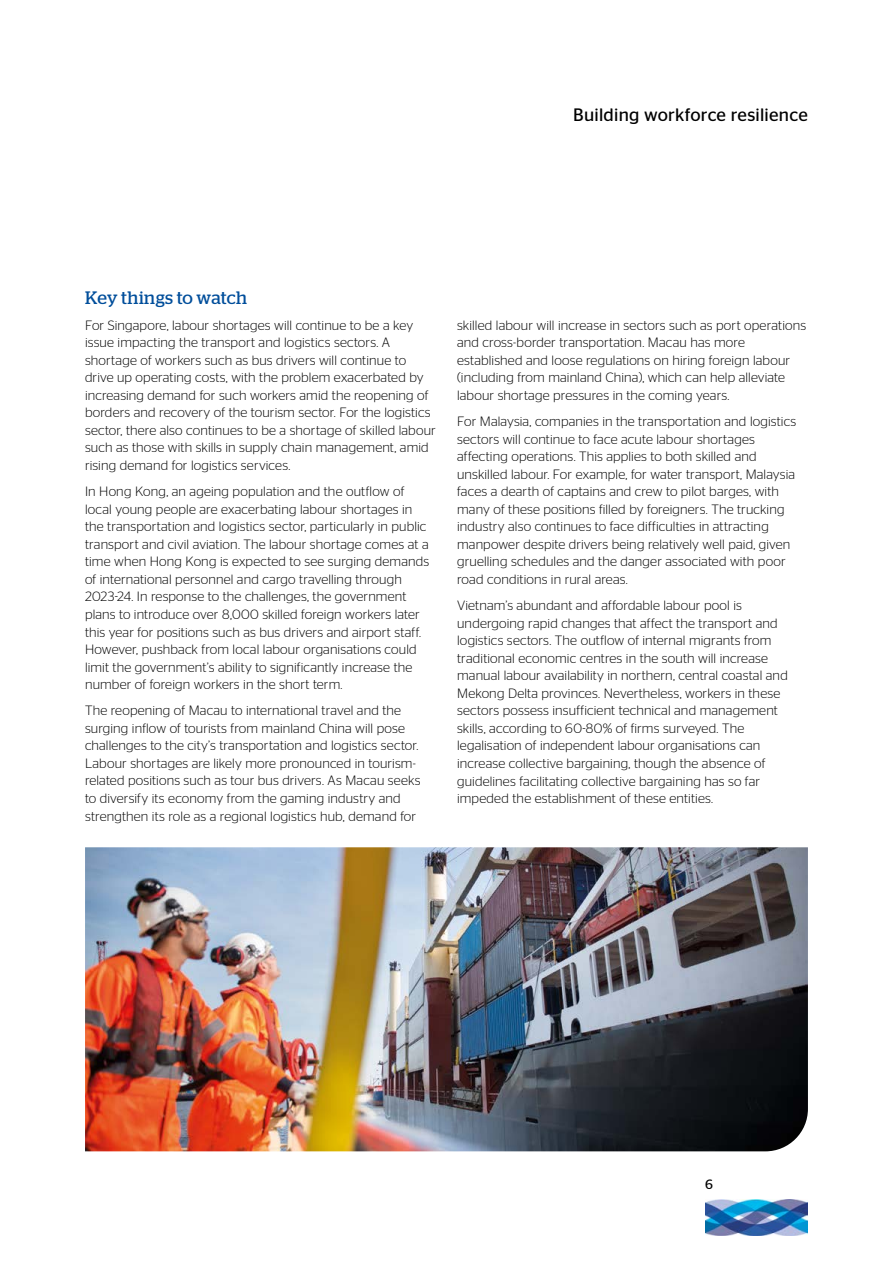
<style>
.page{position:relative;width:893px;height:1263px;background:#fff}
.page>*{position:absolute;margin:0;border:0;box-sizing:border-box;transform-origin:0 0}
.t1{font:18px "Stag Sans";letter-spacing:.01em;color:#000}
.t2{font:18px "Stag";letter-spacing:.01em;color:#004e9b}
.t3{font:300 13.5px/17.5px "Stag Sans";letter-spacing:.01em;color:#000}
.t4{font:13.5px "Stag Sans";color:#000}
</style>
<div class="page">
<img style="left:85px;top:847px;width:723px;height:304px">
<img style="left:705px;top:1199px;width:103px;height:37px">
<h1 class="t1" style="left:573px;top:104px;width:236px">Building workforce resilience</h1>
<h1 class="t2" style="left:85px;top:287px;width:163px">Key things to watch</h1>
<p class="t3" style="left:85px;top:316px;width:352px">For Singapore, labour shortages will continue to be a key issue impacting the transport and logistics sectors. A shortage of workers such as bus drivers will continue to drive up operating costs, with the problem exacerbated by increasing demand for such workers amid the reopening of borders and recovery of the tourism sector. For the logistics sector, there also continues to be a shortage of skilled labour such as those with skills in supply chain management, amid rising demand for logistics services.</p>
<p class="t3" style="left:85px;top:482px;width:346px">In Hong Kong, an ageing population and the outflow of local young people are exacerbating labour shortages in the transportation and logistics sector, particularly in public transport and civil aviation. The labour shortage comes at a time when Hong Kong is expected to see surging demands of international personnel and cargo travelling through 2023-24. In response to the challenges, the government plans to introduce over 8,000 skilled foreign workers later this year for positions such as bus drivers and airport staff.<br>However, pushback from local labour organisations could limit the government’s ability to significantly increase the number of foreign workers in the short term.</p>
<p class="t3" style="left:85px;top:701px;width:337px">The reopening of Macau to international travel and the surging inflow of tourists from mainland China will pose challenges to the city’s transportation and logistics sector.<br>Labour shortages are likely more pronounced in tourism&shy;related positions such as tour bus drivers. As Macau seeks to diversify its economy from the gaming industry and strengthen its role as a regional logistics hub, demand for</p>
<p class="t3" style="left:457px;top:316px;width:350px">skilled labour will increase in sectors such as port operations and cross-border transportation. Macau has more established and loose regulations on hiring foreign labour (including from mainland China), which can help alleviate labour shortage pressures in the coming years.</p>
<p class="t3" style="left:457px;top:412px;width:341px">For Malaysia, companies in the transportation and logistics sectors will continue to face acute labour shortages affecting operations. This applies to both skilled and unskilled labour. For example, for water transport, Malaysia faces a dearth of captains and crew to pilot barges, with many of these positions filled by foreigners. The trucking industry also continues to face difficulties in attracting manpower despite drivers being relatively well paid, given gruelling schedules and the danger associated with poor road conditions in rural areas.</p>
<p class="t3" style="left:457px;top:596px;width:332px">Vietnam’s abundant and affordable labour pool is undergoing rapid changes that affect the transport and logistics sectors. The outflow of internal migrants from traditional economic centres in the south will increase manual labour availability in northern, central coastal and Mekong Delta provinces. Nevertheless, workers in these sectors possess insufficient technical and management skills, according to 60-80% of firms surveyed. The legalisation of independent labour organisations can increase collective bargaining, though the absence of guidelines facilitating collective bargaining has so far impeded the establishment of these entities.</p>
<p class="t4" style="left:705px;top:1176px;width:9px">6</p>
</div>
